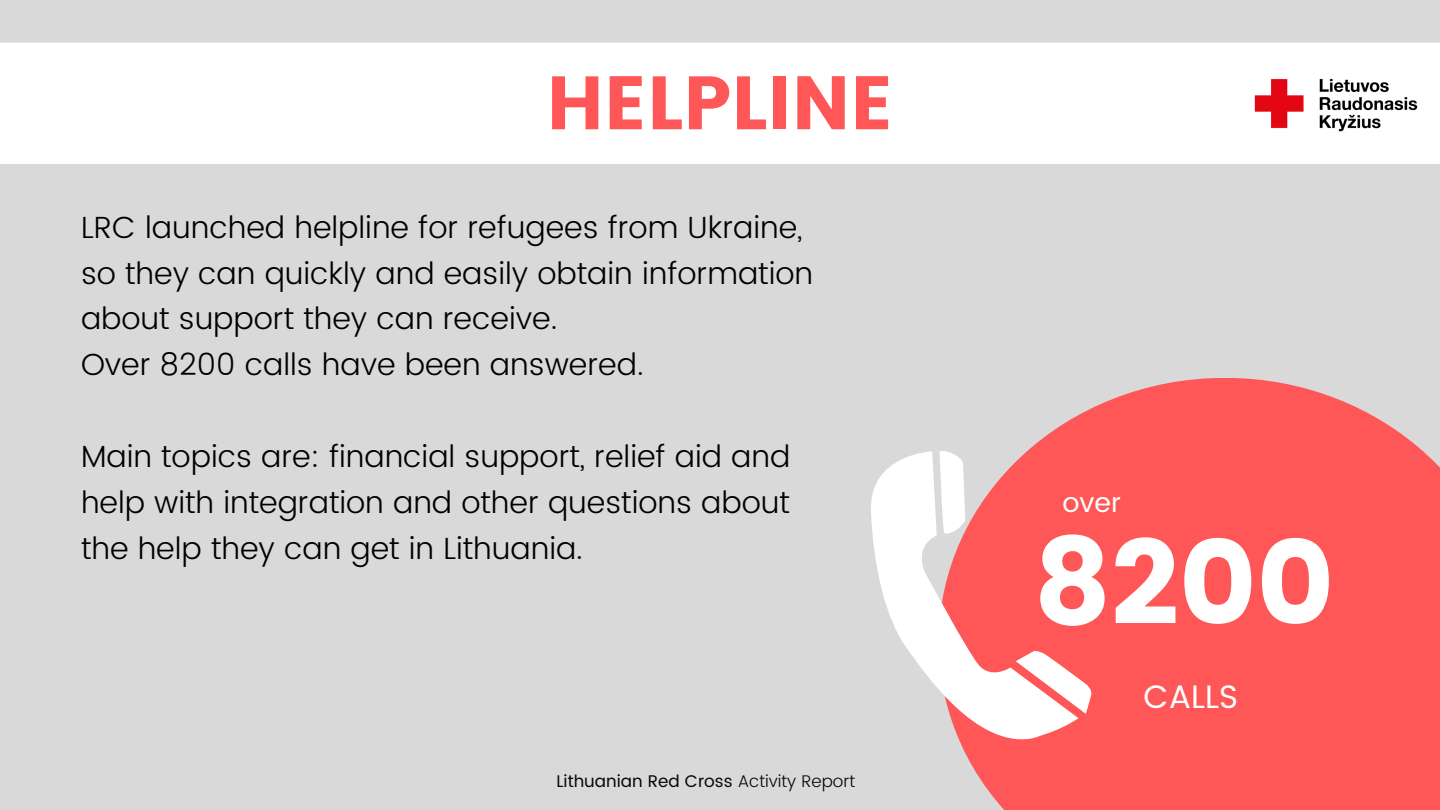
<style>
.page{position:relative;width:1440px;height:810px;background:#d9d9d9}
.page>*{position:absolute;margin:0;border:0;box-sizing:border-box;transform-origin:0 0}
.t1{font:119.1px "Poppins";color:#fff}
.t2{font:75.4px "Poppins";color:#ff5757}
.t3{font:32.4px "Poppins";color:#fff}
.t4{font:300 30.6px/45.9px "Poppins";color:#000}
.t5{font:27px "Poppins";color:#fff}
.t6{font:16.9px "Poppins";color:#070707}
.s1{font-weight:300}
</style>
<div class="page">
<div style="left:0;top:43px;width:1440px;height:121px;background:#fff"></div>
<svg style="left:963px;top:378px;width:477px;height:432px;background:#fb6363"></svg>
<svg style="left:871px;top:448px;width:208px;height:302px"></svg>
<svg style="left:940px;top:449px;width:26px;height:87px"></svg>
<svg style="left:1015px;top:649px;width:78px;height:67px;background:#ffbdbd"></svg>
<img style="left:1232px;top:56px;width:208px;height:95px">
<h2 class="t2" style="left:546px;top:59px;width:349px">HELPLINE</h2>
<p class="t4" style="left:81px;top:204px;width:734px">LRC launched helpline for refugees from Ukraine, so they can quickly and easily obtain information about support they can receive.<br>Over 8200 calls have been answered.</p>
<p class="t4" style="left:81px;top:434px;width:711px;text-align:justify">Main topics are: financial support, relief aid and help with integration and other questions about the help they can get in Lithuania.</p>
<p class="t6" style="left:556px;top:771px;width:300px">Lithuanian Red Cross <span class="s1">Activity Report</span></p>
<p class="t5" style="left:1063px;top:487px;width:60px">over</p>
<h1 class="t1" style="left:1034px;top:513px;width:302px">8200</h1>
<p class="t3" style="left:1144px;top:678px;width:96px">CALLS</p>
</div>
